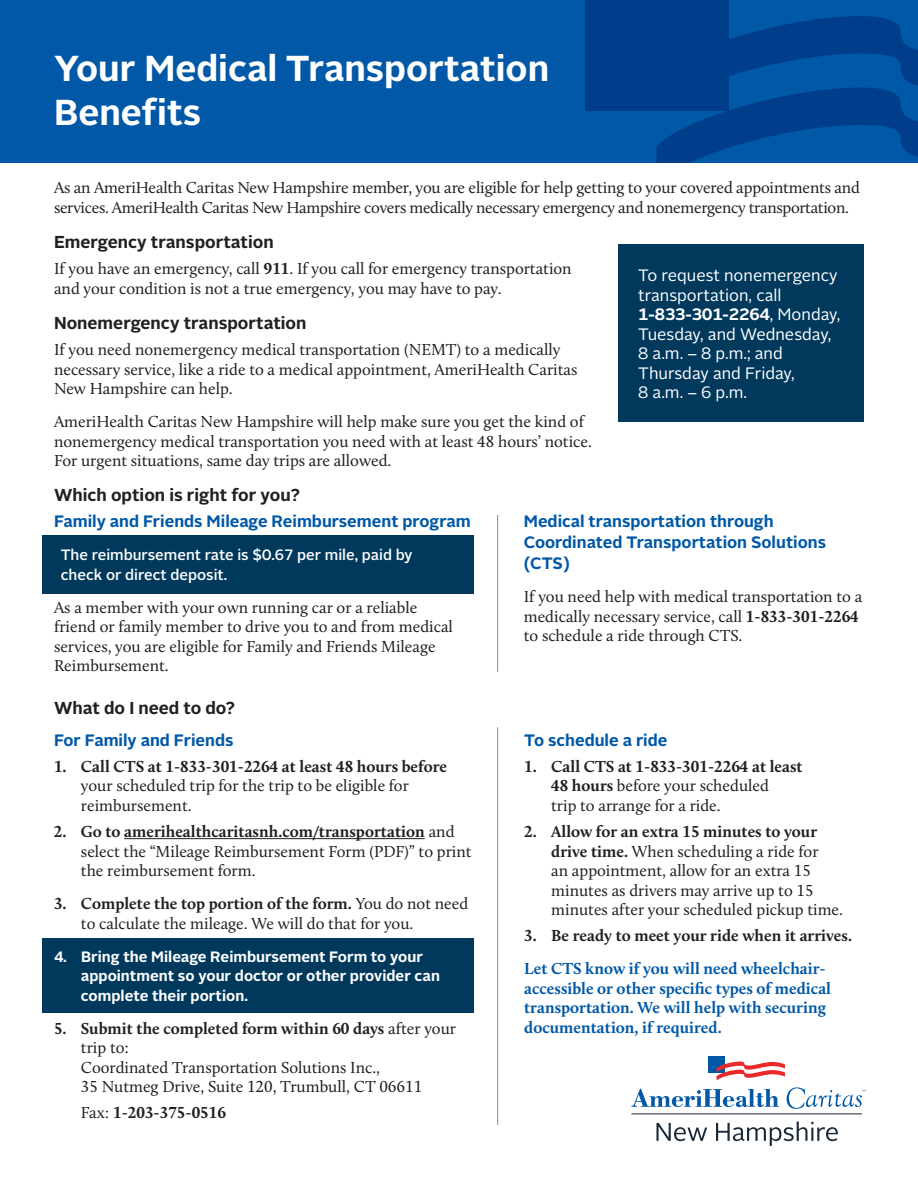
<style>
.page{position:relative;width:918px;height:1188px;background:#fff}
.page>*{position:absolute;margin:0;border:0;box-sizing:border-box;transform-origin:0 0}
.t1{font:700 36px/43.2px "Alright Sans";color:#fff}
.t2{font:700 17.25px "Alright Sans";color:#231f20}
.t3{font:16.5px/19.5px "Calluna";color:#231f20}
.t4{font:16.5px/19.5px "Calluna";letter-spacing:-.02em;color:#231f20}
.t5{font:700 16.5px/21px "Alright Sans";color:#0158a6}
.t6{font:700 16.5px/19.5px "Calluna";color:#0158a6}
.t7{font:16.5px/19.5px "Alright Sans";color:#fff}
.t8{font:700 16.5px "Calluna";color:#231f20}
.t9{font:700 15px/19.5px "Alright Sans";color:#fff}
.t10{font:500 15px/19.5px "Alright Sans";color:#fff}
.s1{font-weight:700}
.s2{font-weight:400}
</style>
<div class="page">
<div style="left:42px;top:938px;width:432px;height:75px;background:#00395c"></div>
<div style="left:42px;top:536px;width:432px;height:58px;background:#00395c"></div>
<div style="left:0;top:0;width:918px;height:163px;background:#0158a6"></div>
<div style="left:585px;top:0;width:143px;height:111px;background:#003d8b"></div>
<svg style="left:657px;top:16px;width:261px;height:147px"></svg>
<div style="left:618px;top:245px;width:246px;height:177px;background:#00395c"></div>
<hr style="left:124px;top:838px;width:301px;height:1px;background:#231f20">
<div style="left:708px;top:1056px;width:17px;height:16px;background:#0158a6"></div>
<svg style="left:717px;top:1062px;width:68px;height:18px"></svg>
<svg style="left:631px;top:1089px;width:148px;height:18px"></svg>
<svg style="left:656px;top:1123px;width:51px;height:18px"></svg>
<svg style="left:716px;top:1122px;width:122px;height:24px"></svg>
<hr style="left:631px;top:1114px;width:231px;height:1px;background:#1a2a38">
<svg style="left:787px;top:1087px;width:78px;height:22px"></svg>
<hr style="left:497px;top:515px;width:1px;height:157px;background:#8b8d90">
<hr style="left:497px;top:727px;width:1px;height:398px;background:#8b8d90">
<h1 class="t1" style="left:54px;top:47px;width:497px">Your Medical Transportation<br>Benefits</h1>
<p class="t4" style="left:54px;top:178px;width:808px">As an AmeriHealth Caritas New Hampshire member, you are eligible for help getting to your covered appointments and services. AmeriHealth Caritas New Hampshire covers medically necessary emergency and nonemergency transportation.</p>
<p class="t2" style="left:54px;top:230px;width:221px">Emergency transportation</p>
<p class="t3" style="left:54px;top:259px;width:519px">If you have an emergency, call <span class="s1">911</span>. If you call for emergency transportation and your condition is not a true emergency, you may have to pay.</p>
<p class="t2" style="left:54px;top:311px;width:254px">Nonemergency transportation</p>
<p class="t3" style="left:54px;top:340px;width:525px">If you need nonemergency medical transportation (NEMT) to a medically necessary service, like a ride to a medical appointment, AmeriHealth Caritas<br>New Hampshire can help.</p>
<p class="t3" style="left:54px;top:412px;width:539px">AmeriHealth Caritas New Hampshire will help make sure you get the kind of nonemergency medical transportation you need with at least 48 hours’ notice.<br>For urgent situations, same day trips are allowed.</p>
<p class="t2" style="left:54px;top:483px;width:248px">Which option is right for you?</p>
<p class="t7" style="left:638px;top:266px;width:204px">To request nonemergency transportation, call<br><span class="s1">1‑833‑301‑2264</span>, Monday,<br>Tuesday, and Wednesday,<br>8 a.m. – 8 p.m.; and<br>Thursday and Friday,<br>8 a.m. – 6 p.m.</p>
<p class="t5" style="left:54px;top:511px;width:418px">Family and Friends Mileage Reimbursement program</p>
<p class="t10" style="left:61px;top:546px;width:353px">The reimbursement rate is $0.67 per mile, paid by check or direct deposit.</p>
<p class="t3" style="left:54px;top:597px;width:401px">As a member with your own running car or a reliable friend or family member to drive you to and from medical services, you are eligible for Family and Friends Mileage Reimbursement.</p>
<p class="t2" style="left:54px;top:696px;width:183px">What do I need to do?</p>
<p class="t5" style="left:54px;top:729px;width:181px">For Family and Friends</p>
<p class="t8" style="left:54px;top:756px;width:395px">1. Call CTS at 1-833-301-2264 at least 48 hours before</p>
<p class="t3" style="left:81px;top:776px;width:329px">your scheduled trip for the trip to be eligible for reimbursement.</p>
<p class="t3" style="left:81px;top:822px;width:392px;text-indent:-27px"><span class="s1">2. Go to amerihealthcaritasnh.com/transportation</span> and select the “Mileage Reimbursement Form (PDF)” to print the reimbursement form.</p>
<p class="t3" style="left:81px;top:894px;width:389px;text-indent:-27px"><span class="s1">3. Complete the top portion of the form.</span> You do not need to calculate the mileage. We will do that for you.</p>
<p class="t9" style="left:81px;top:947px;width:360px;text-indent:-27px">4. Bring the Mileage Reimbursement Form to your appointment so your doctor or other provider can complete their portion.</p>
<p class="t3" style="left:81px;top:1018px;width:377px;text-indent:-27px"><span class="s1">5. Submit the completed form within 60 days</span> after your trip to:<br>Coordinated Transportation Solutions Inc.,<br>35 Nutmeg Drive, Suite 120, Trumbull, CT 06611</p>
<p class="t8" style="left:81px;top:1102px;width:147px"><span class="s2">Fax:</span> 1-203-375-0516</p>
<p class="t5" style="left:524px;top:511px;width:304px">Medical transportation through<br>Coordinated Transportation Solutions (CTS)</p>
<p class="t3" style="left:524px;top:587px;width:340px">If you need help with medical transportation to a medically necessary service, call <span class="s1">1‑833‑301‑2264 </span>to schedule a ride through CTS.</p>
<p class="t5" style="left:524px;top:729px;width:145px">To schedule a ride</p>
<p class="t3" style="left:551px;top:756px;width:253px;text-indent:-27px"><span class="s1">1. Call CTS at 1-833-301-2264 at least<br>48 hours</span> before your scheduled<br>trip to arrange for a ride.</p>
<p class="t3" style="left:551px;top:822px;width:293px;text-indent:-27px"><span class="s1">2. Allow for an extra 15 minutes to your drive time.</span> When scheduling a ride for<br>an appointment, allow for an extra 15 minutes as drivers may arrive up to 15 minutes after your scheduled pickup time.</p>
<p class="t8" style="left:524px;top:926px;width:329px">3. Be ready to meet your ride when it arrives.</p>
<p class="t6" style="left:524px;top:959px;width:308px">Let CTS know if you will need wheelchair&shy;accessible or other specific types of medical transportation. We will help with securing documentation, if required.</p>
</div>
